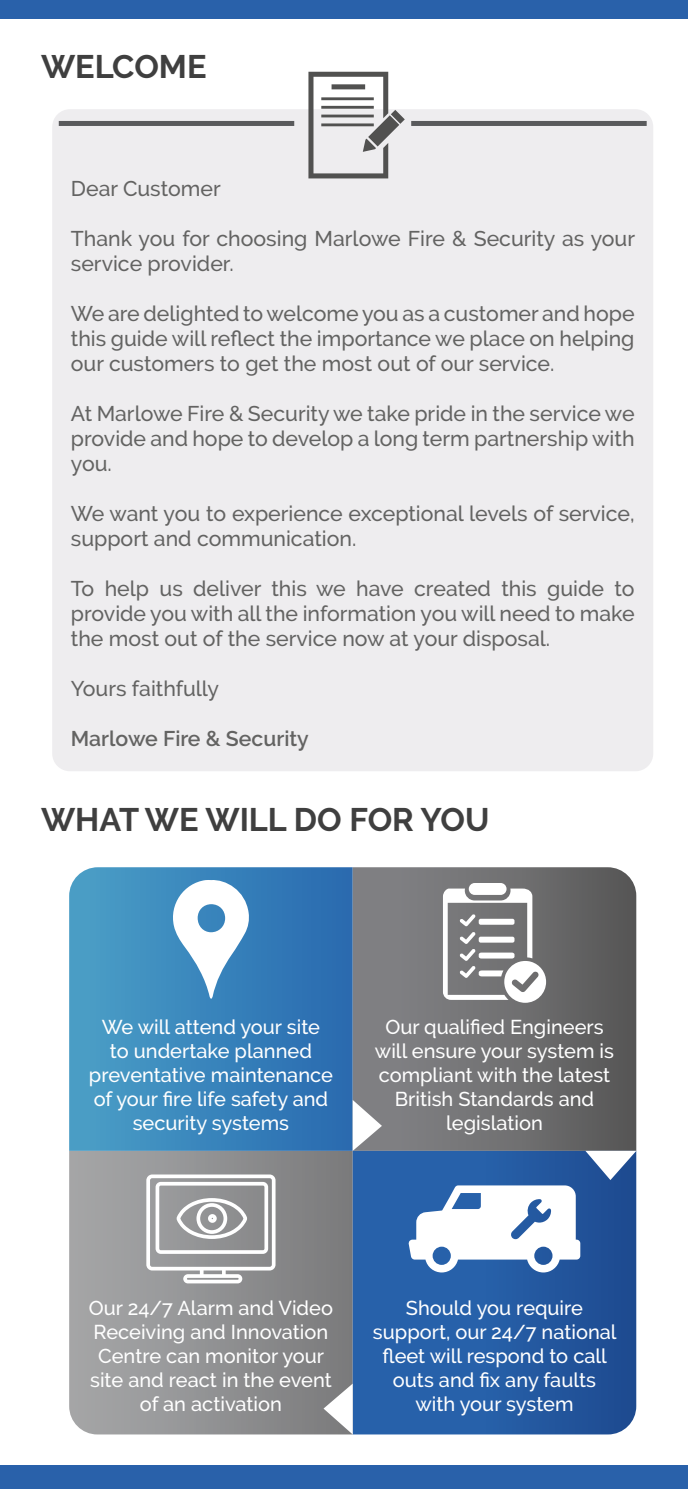
<style>
.page{position:relative;width:688px;height:1489px;background:#fff}
.page>*{position:absolute;margin:0;border:0;box-sizing:border-box;transform-origin:0 0}
.t1{font:700 32.5px "Raleway";color:#3f3f3f}
.t2{font:500 21.25px/25px "Raleway";color:#636362;text-align:justify}
.t3{font:600 21.25px "Raleway";color:#636362}
.t4{font:500 20px/24px "Raleway";color:#fff;text-align:center}
</style>
<div class="page">
<div style="left:0;top:1464px;width:688px;height:24px;background:#2961aa"></div>
<div style="left:0;top:0;width:688px;height:19px;background:#2961aa"></div>
<div style="left:52px;top:109px;width:601px;height:662px;background:#eeedef;border-radius:18px"></div>
<svg style="left:308px;top:72px;width:97px;height:106px"></svg>
<div style="left:59px;top:121px;width:235px;height:5px;background:#595a5c"></div>
<div style="left:411px;top:121px;width:235px;height:5px;background:#595a5c"></div>
<svg style="left:69px;top:1150px;width:284px;height:284px;background:#919293"></svg>
<svg style="left:69px;top:867px;width:284px;height:283px;background:#3a85bb"></svg>
<svg style="left:169px;top:879px;width:81px;height:119px"></svg>
<svg style="left:353px;top:867px;width:283px;height:283px;background:#6f6f70"></svg>
<div style="left:469px;top:883px;width:37px;height:11px;background:#fff;border-radius:6px"></div>
<svg style="left:443px;top:888px;width:103px;height:114px"></svg>
<svg style="left:353px;top:1099px;width:29px;height:51px"></svg>
<svg style="left:353px;top:1150px;width:283px;height:284px;background:#255aa2"></svg>
<svg style="left:408px;top:1185px;width:172px;height:87px"></svg>
<svg style="left:585px;top:1150px;width:51px;height:29px"></svg>
<svg style="left:323px;top:1383px;width:30px;height:51px"></svg>
<svg style="left:146px;top:1174px;width:129px;height:109px"></svg>
<h1 class="t1" style="left:41px;top:48px;width:167px">WELCOME</h1>
<p class="t2" style="left:71px;top:176px;width:151px">Dear Customer</p>
<p class="t2" style="left:71px;top:226px;width:566px">Thank you for choosing Marlowe Fire &amp; Security as your service provider.</p>
<p class="t2" style="left:71px;top:301px;width:565px">We are delighted to welcome you as a customer and hope this guide will reflect the importance we place on helping our customers to get the most out of our service.</p>
<p class="t2" style="left:71px;top:401px;width:565px">At Marlowe Fire &amp; Security we take pride in the service we provide and hope to develop a long term partnership with you.</p>
<p class="t2" style="left:71px;top:501px;width:565px">We want you to experience exceptional levels of service, support and communication.</p>
<p class="t2" style="left:71px;top:576px;width:565px">To help us deliver this we have created this guide to provide you with all the information you will need to make the most out of the service now at your disposal.</p>
<p class="t2" style="left:71px;top:676px;width:150px">Yours faithfully</p>
<p class="t3" style="left:71px;top:726px;width:239px">Marlowe Fire &amp; Security</p>
<h1 class="t1" style="left:41px;top:800px;width:450px">WHAT WE WILL DO FOR YOU</h1>
<p class="t4" style="left:89px;top:1015px;width:245px">We will attend your site<br>to undertake planned preventative maintenance of your fire life safety and security systems</p>
<p class="t4" style="left:375px;top:1015px;width:241px">Our qualified Engineers will ensure your system is compliant with the latest<br>British Standards and legislation</p>
<p class="t4" style="left:89px;top:1295px;width:246px">Our 24/7 Alarm and Video<br>Receiving and Innovation<br>Centre can monitor your site and react in the event of an activation</p>
<p class="t4" style="left:373px;top:1295px;width:245px">Should you require support, our 24/7 national fleet will respond to call outs and fix any faults with your system</p>
</div>
